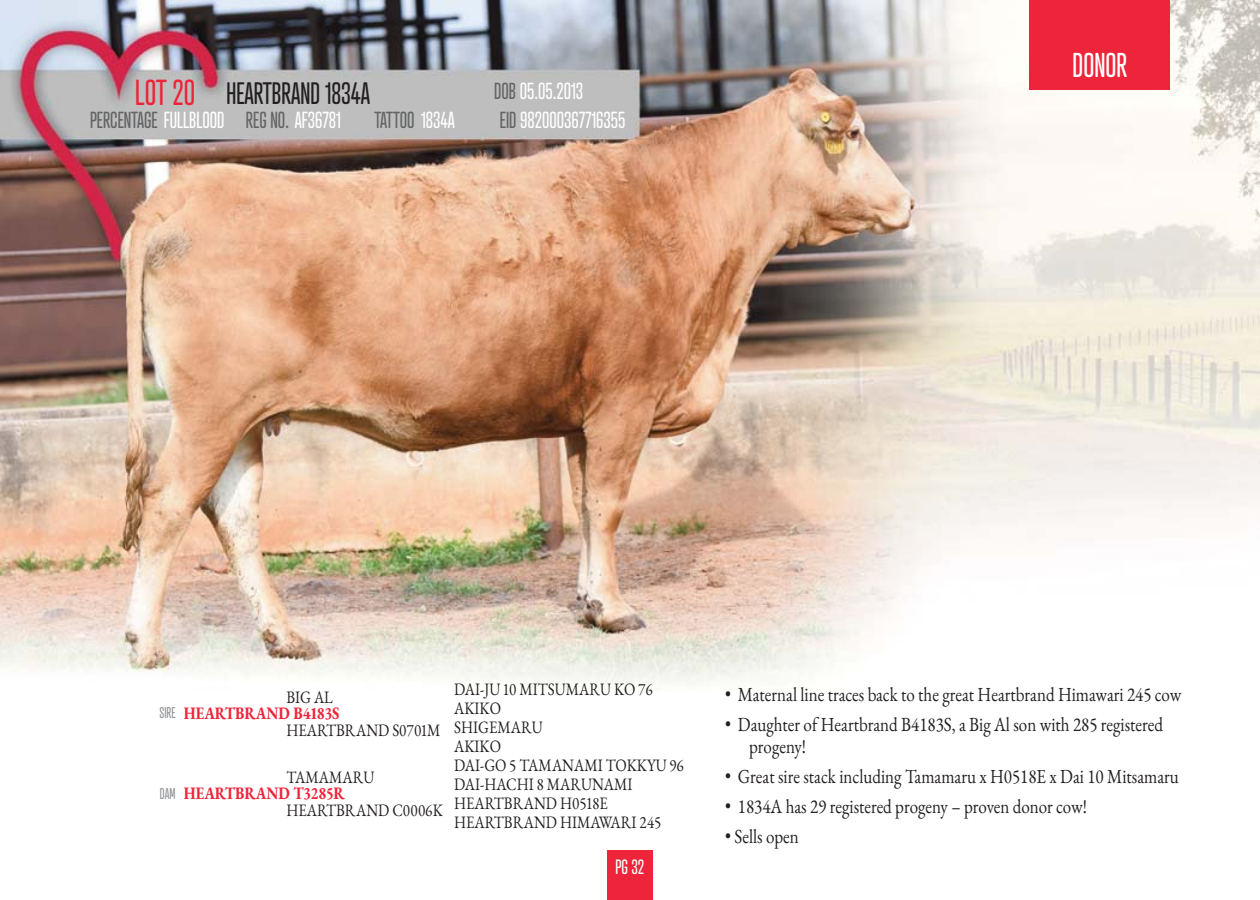
<style>
.page{position:relative;width:1260px;height:900px;background:#fff}
.page>*{position:absolute;margin:0;border:0;box-sizing:border-box;transform-origin:0 0}
.t1{font:33.25px "Atrament";color:#fff;scale:.85 1}
.t2{font:30px "Atrament";color:#231f20;scale:.85 1}
.t3{font:22.5px "Atrament";color:#fff;scale:.85 1}
.t4{font:22.5px "Atrament";color:#636466;scale:.85 1}
.t5{font:20px/22.5px "EB Garamond";color:#231f20;scale:.85 1}
.t6{font:20px "Atrament";color:#fff;scale:.85 1}
.t7{font:17.5px/19px "EB Garamond";color:#231f20;scale:.85 1}
.t8{font:700 17.5px "EB Garamond";color:#ee243a;scale:.85 1}
.t9{font:15px "Atrament";color:#939598;scale:.85 1}
.s1{font-size:35px;color:#ee243a}
.s2{color:#fff}
.s3{color:#636466}
</style>
<div class="page">
<img style="left:0;top:0;width:1260px;height:686px">
<div style="left:607px;top:850px;width:46px;height:50px;background:#ee243a"></div>
<div style="left:1030px;top:0;width:140px;height:90px;background:#ee243a"></div>
<h2 class="t2" style="left:135px;top:79px;width:278px"><span class="s1">LOT 20</span> HEARTBRAND 1834A</h2>
<p class="t4" style="left:90px;top:109px;width:160px">PERCENTAGE <span class="s2">FULLBLOOD</span></p>
<p class="t3" style="left:246px;top:109px;width:113px"><span class="s3">REG NO.</span> AF36781</p>
<p class="t4" style="left:374px;top:109px;width:96px">TATTOO <span class="s2">1834A</span></p>
<p class="t3" style="left:500px;top:109px;width:149px"><span class="s3">EID</span> 982000367716355</p>
<p class="t3" style="left:494px;top:80px;width:106px"><span class="s3">DOB</span> 05.05.2013</p>
<h1 class="t1" style="left:1073px;top:49px;width:66px">DONOR</h1>
<p class="t9" style="left:160px;top:706px;width:20px">SIRE</p>
<p class="t9" style="left:160px;top:787px;width:20px">DAM</p>
<p class="t7" style="left:286px;top:683px;width:183px;line-height:32.5px">BIG AL<br>HEARTBRAND S0701M</p>
<p class="t7" style="left:286px;top:763px;width:186px;line-height:32.5px">TAMAMARU<br>HEARTBRAND C0006K</p>
<p class="t8" style="left:184px;top:703px;width:184px">HEARTBRAND B4183S</p>
<p class="t8" style="left:184px;top:783px;width:191px">HEARTBRAND T3285R</p>
<p class="t7" style="left:454px;top:681px;width:272px">DAI-JU 10 MITSUMARU KO 76<br>AKIKO<br>SHIGEMARU<br>AKIKO<br>DAI-GO 5 TAMANAMI TOKKYU 96<br>DAI-HACHI 8 MARUNAMI<br>HEARTBRAND H0518E<br>HEARTBRAND HIMAWARI 245</p>
<p class="t6" style="left:615px;top:857px;width:36px">PG 32</p>
<p class="t5" style="left:725px;top:685px;width:538px">• Maternal line traces back to the great Heartbrand Himawari 245 cow</p>
<p class="t5" style="left:749px;top:715px;width:488px;text-indent:-24px">• Daughter of Heartbrand B4183S, a Big Al son with 285 registered progeny!</p>
<p class="t5" style="left:725px;top:768px;width:535px">• Great sire stack including Tamamaru x H0518E x Dai 10 Mitsamaru</p>
<p class="t5" style="left:725px;top:798px;width:427px">• 1834A has 29 registered progeny – proven donor cow!</p>
<p class="t5" style="left:725px;top:828px;width:88px">• Sells open</p>
</div>
